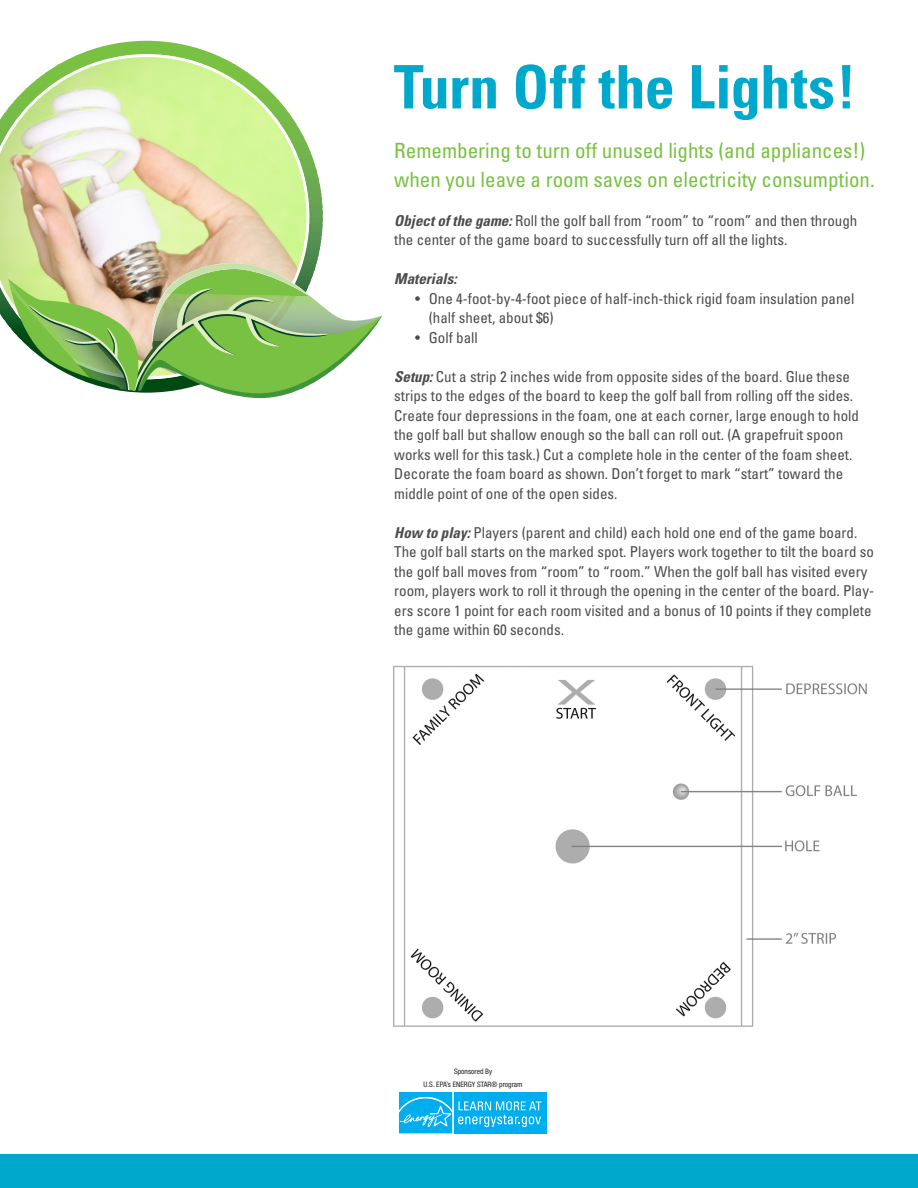
<style>
.page{position:relative;width:918px;height:1188px;background:#fff}
.page>*{position:absolute;margin:0;border:0;box-sizing:border-box;transform-origin:0 0}
.Default{font:700 condensed 60px "Univers";color:#00a9cc}
.Default-2{font:condensed 21px/28.5px "Univers";color:#79c142}
.Default-3{font:condensed 15px/19.5px "Univers";color:#4b4c4d}
.Default-4{font:italic 700 condensed 15px "Univers";color:#4b4c4d}
.t1{font:condensed 7.5px "Helvetica Neue";color:#231f20}
.s1{font-weight:700;font-style:italic}
</style>
<div class="page">
<img style="left:393px;top:665px;width:474px;height:362px">
<hr style="left:0;top:41px;width:323px;height:1px;background:#79c142">
<svg style="left:80px;top:42px;width:134px;height:12px;fill:#79c142"></svg>
<hr style="left:0;top:97px;width:323px;height:3px;background:#78be46">
<hr style="left:0;top:104px;width:323px;height:3px;background:#77bd47">
<hr style="left:0;top:111px;width:323px;height:2px;background:#78bd47">
<hr style="left:0;top:113px;width:323px;height:3px;background:#77bc48">
<hr style="left:0;top:116px;width:323px;height:3px;background:#77bb48">
<hr style="left:0;top:119px;width:323px;height:2px;background:#76bb49">
<hr style="left:0;top:121px;width:323px;height:3px;background:#76bb4a">
<hr style="left:0;top:124px;width:323px;height:2px;background:#75ba48">
<hr style="left:0;top:126px;width:323px;height:2px;background:#76b948">
<hr style="left:0;top:128px;width:323px;height:3px;background:#75b948">
<hr style="left:0;top:131px;width:323px;height:2px;background:#75b948">
<hr style="left:0;top:133px;width:323px;height:1px;background:#75b849">
<hr style="left:0;top:134px;width:323px;height:3px;background:#75b84b">
<hr style="left:0;top:137px;width:323px;height:2px;background:#75b84b">
<hr style="left:0;top:139px;width:323px;height:2px;background:#75b84b">
<hr style="left:0;top:141px;width:323px;height:1px;background:#75b74c">
<hr style="left:0;top:142px;width:323px;height:3px;background:#74b64b">
<hr style="left:0;top:145px;width:323px;height:1px;background:#74b64c">
<hr style="left:0;top:146px;width:323px;height:2px;background:#74b64c">
<hr style="left:0;top:148px;width:323px;height:1px;background:#73b54d">
<hr style="left:0;top:149px;width:323px;height:3px;background:#73b44d">
<hr style="left:0;top:152px;width:323px;height:1px;background:#73b44d">
<hr style="left:0;top:153px;width:323px;height:2px;background:#72b44d">
<hr style="left:0;top:155px;width:323px;height:1px;background:#72b34d">
<hr style="left:0;top:156px;width:323px;height:3px;background:#72b34e">
<hr style="left:0;top:159px;width:323px;height:1px;background:#72b34e">
<hr style="left:0;top:160px;width:323px;height:1px;background:#71b24e">
<hr style="left:0;top:161px;width:323px;height:2px;background:#71b14f">
<hr style="left:0;top:163px;width:323px;height:2px;background:#70b14e">
<hr style="left:0;top:165px;width:323px;height:1px;background:#70b14f">
<hr style="left:0;top:166px;width:323px;height:1px;background:#70b04f">
<hr style="left:0;top:167px;width:323px;height:2px;background:#70b050">
<hr style="left:0;top:169px;width:323px;height:1px;background:#70af4f">
<hr style="left:0;top:170px;width:323px;height:2px;background:#6fae50">
<hr style="left:0;top:172px;width:323px;height:1px;background:#6fae50">
<hr style="left:0;top:173px;width:323px;height:2px;background:#6fae50">
<hr style="left:0;top:175px;width:323px;height:1px;background:#6ead51">
<hr style="left:0;top:176px;width:323px;height:1px;background:#6ead51">
<hr style="left:0;top:177px;width:323px;height:2px;background:#6dac51">
<hr style="left:0;top:179px;width:323px;height:1px;background:#6dac51">
<hr style="left:0;top:180px;width:323px;height:1px;background:#6cab51">
<hr style="left:0;top:181px;width:323px;height:1px;background:#6cab52">
<hr style="left:0;top:182px;width:323px;height:2px;background:#6cab52">
<hr style="left:0;top:184px;width:323px;height:2px;background:#6baa52">
<hr style="left:0;top:186px;width:323px;height:1px;background:#6baa52">
<hr style="left:0;top:187px;width:323px;height:1px;background:#6aa952">
<hr style="left:0;top:188px;width:323px;height:1px;background:#6aa953">
<hr style="left:0;top:189px;width:323px;height:1px;background:#6aa953">
<hr style="left:0;top:190px;width:323px;height:1px;background:#69a853">
<hr style="left:0;top:191px;width:323px;height:2px;background:#6aa854">
<hr style="left:0;top:193px;width:323px;height:1px;background:#6aa853">
<hr style="left:0;top:194px;width:323px;height:1px;background:#69a754">
<hr style="left:0;top:195px;width:323px;height:1px;background:#69a653">
<hr style="left:0;top:196px;width:323px;height:1px;background:#69a652">
<hr style="left:0;top:197px;width:323px;height:1px;background:#68a552">
<hr style="left:0;top:198px;width:323px;height:2px;background:#69a653">
<hr style="left:0;top:200px;width:323px;height:1px;background:#68a553">
<hr style="left:0;top:201px;width:323px;height:1px;background:#68a553">
<hr style="left:0;top:202px;width:323px;height:1px;background:#68a553">
<hr style="left:0;top:203px;width:323px;height:1px;background:#67a454">
<hr style="left:0;top:204px;width:323px;height:1px;background:#67a353">
<hr style="left:0;top:205px;width:323px;height:2px;background:#65a353">
<hr style="left:0;top:207px;width:323px;height:1px;background:#66a253">
<hr style="left:0;top:208px;width:323px;height:1px;background:#65a154">
<hr style="left:0;top:209px;width:323px;height:1px;background:#64a154">
<hr style="left:0;top:210px;width:323px;height:1px;background:#64a154">
<hr style="left:0;top:211px;width:323px;height:1px;background:#63a054">
<hr style="left:0;top:212px;width:323px;height:2px;background:#639f53">
<hr style="left:0;top:214px;width:323px;height:1px;background:#629f54">
<hr style="left:0;top:215px;width:323px;height:1px;background:#629f54">
<hr style="left:0;top:216px;width:323px;height:1px;background:#629e54">
<hr style="left:0;top:217px;width:323px;height:1px;background:#619d53">
<hr style="left:0;top:218px;width:323px;height:1px;background:#619d54">
<hr style="left:0;top:219px;width:323px;height:2px;background:#609c54">
<hr style="left:0;top:221px;width:323px;height:1px;background:#609c53">
<hr style="left:0;top:222px;width:323px;height:1px;background:#609c54">
<hr style="left:0;top:223px;width:323px;height:1px;background:#5f9a53">
<hr style="left:0;top:224px;width:323px;height:1px;background:#5e9a53">
<hr style="left:0;top:225px;width:323px;height:1px;background:#5d9953">
<hr style="left:0;top:226px;width:323px;height:2px;background:#5d9953">
<hr style="left:0;top:228px;width:323px;height:1px;background:#5c9853">
<hr style="left:0;top:229px;width:323px;height:1px;background:#5b9753">
<hr style="left:0;top:230px;width:323px;height:1px;background:#5b9753">
<hr style="left:0;top:231px;width:323px;height:1px;background:#5b9652">
<hr style="left:0;top:232px;width:323px;height:1px;background:#5a9653">
<hr style="left:0;top:233px;width:323px;height:2px;background:#5a9552">
<hr style="left:0;top:235px;width:323px;height:1px;background:#589452">
<hr style="left:0;top:236px;width:323px;height:1px;background:#589452">
<hr style="left:0;top:237px;width:323px;height:1px;background:#579352">
<hr style="left:0;top:238px;width:323px;height:1px;background:#579352">
<hr style="left:0;top:239px;width:323px;height:1px;background:#569251">
<hr style="left:0;top:240px;width:323px;height:2px;background:#569151">
<hr style="left:0;top:242px;width:323px;height:1px;background:#559051">
<hr style="left:0;top:243px;width:323px;height:1px;background:#559051">
<hr style="left:0;top:244px;width:323px;height:1px;background:#548f50">
<hr style="left:0;top:245px;width:323px;height:1px;background:#548f50">
<hr style="left:0;top:246px;width:323px;height:1px;background:#528e50">
<hr style="left:0;top:247px;width:323px;height:2px;background:#528d50">
<hr style="left:0;top:249px;width:323px;height:1px;background:#518d50">
<hr style="left:0;top:250px;width:323px;height:1px;background:#508b4f">
<hr style="left:0;top:251px;width:323px;height:1px;background:#4f8b4f">
<hr style="left:0;top:252px;width:323px;height:1px;background:#4e8a4e">
<hr style="left:0;top:253px;width:323px;height:1px;background:#4e8a4e">
<hr style="left:0;top:254px;width:323px;height:2px;background:#4c884e">
<hr style="left:0;top:256px;width:323px;height:1px;background:#4c884d">
<hr style="left:0;top:257px;width:323px;height:1px;background:#4b874d">
<hr style="left:0;top:258px;width:323px;height:1px;background:#4b874d">
<hr style="left:0;top:259px;width:323px;height:1px;background:#4a864c">
<hr style="left:0;top:260px;width:323px;height:1px;background:#49854c">
<hr style="left:0;top:261px;width:323px;height:2px;background:#49854b">
<svg style="left:0;top:54px;width:309px;height:271px;background:#dae4b0"></svg>
<img style="left:8px;top:263px;width:374px;height:135px">
<div style="left:397px;top:1090px;width:151px;height:45px;background:linear-gradient(to bottom,#fff,#fff)"></div>
<div style="left:454px;top:1092px;width:92px;height:41px;background:#00aeef"></div>
<svg style="left:399px;top:1092px;width:53px;height:41px;background:#22b8f1"></svg>
<svg style="left:458px;top:1101px;width:84px;height:26px"></svg>
<div style="left:0;top:1154px;width:918px;height:34px;background:#00a9cc"></div>
<p class="Default" style="left:394px;top:50px;width:464px">Turn Off the Lights!</p>
<p class="Default-2" style="left:394px;top:136px;width:482px">Remembering to turn off unused lights (and appliances!) when you leave a room saves on electricity consumption.</p>
<p class="Default-3" style="left:394px;top:211px;width:465px"><span class="s1">Object of the game:</span> Roll the golf ball from “room” to “room” and then through the center of the game board to successfully turn off all the lights.</p>
<p class="Default-4" style="left:394px;top:270px;width:64px">Materials:</p>
<p class="Default-3" style="left:429px;top:289px;width:427px;text-indent:-14px">• One 4-foot-by-4-foot piece of half-inch-thick rigid foam insulation panel (half sheet, about $6)</p>
<p class="Default-3" style="left:415px;top:328px;width:64px">• Golf ball</p>
<p class="Default-3" style="left:394px;top:367px;width:466px"><span class="s1">Setup:</span> Cut a strip 2 inches wide from opposite sides of the board. Glue these strips to the edges of the board to keep the golf ball from rolling off the sides.<br>Create four depressions in the foam, one at each corner, large enough to hold the golf ball but shallow enough so the ball can roll out. (A grapefruit spoon works well for this task.) Cut a complete hole in the center of the foam sheet.<br>Decorate the foam board as shown. Don’t forget to mark “start” toward the middle point of one of the open sides.</p>
<p class="Default-3" style="left:394px;top:523px;width:481px"><span class="s1">How to play:</span> Players (parent and child) each hold one end of the game board.<br>The golf ball starts on the marked spot. Players work together to tilt the board so the golf ball moves from “room” to “room.” When the golf ball has visited every room, players work to roll it through the opening in the center of the board. Play&shy;ers score 1 point for each room visited and a bonus of 10 points if they complete the game within 60 seconds.</p>
<p class="t1" style="left:454px;top:1067px;width:40px">Sponsored By</p>
<p class="t1" style="left:424px;top:1080px;width:101px">U.S. EPA’s ENERGY STAR® program</p>
</div>
